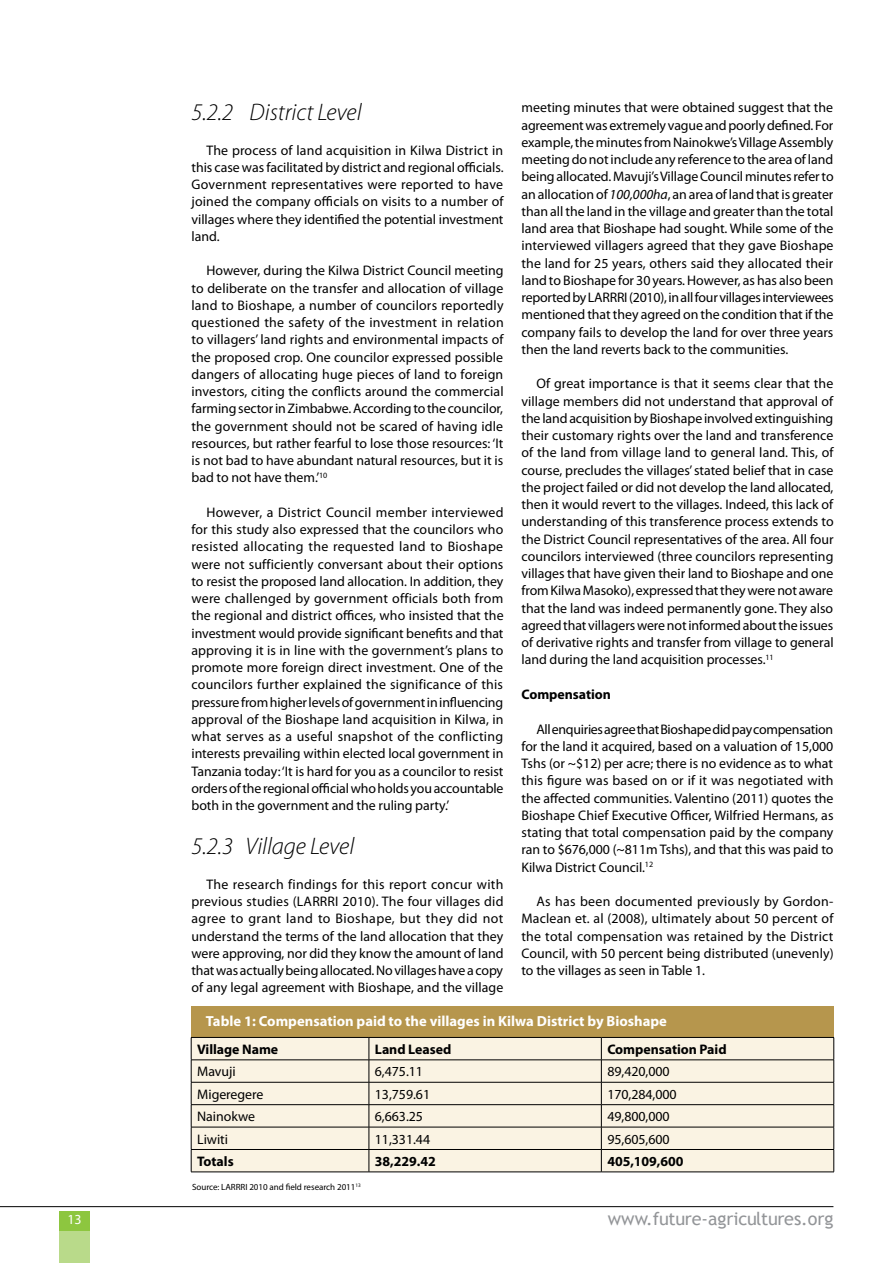
<style>
.page{position:relative;width:893px;height:1263px;background:#fff}
.page>*{position:absolute;margin:0;border:0;box-sizing:border-box;transform-origin:0 0}
.t1{font:italic 300 24px "Myriad Pro";letter-spacing:-.005em;color:#000}
.t2{font:18px "Trebuchet MS";letter-spacing:-.015em;color:#939598}
.t3{font:700 14.7px "Myriad Pro";color:#fff}
.t4{font:13.8px/17.2px "Myriad Pro";letter-spacing:-.005em;color:#000;text-align:justify}
.t5{font:700 13.8px "Myriad Pro";letter-spacing:-.005em;color:#000}
.t6{font:13.8px "Myriad Pro";color:#fff}
.t7{font:9px "Myriad Pro";letter-spacing:-.005em;color:#000}
.s1{font-style:italic}
</style>
<div class="page">
<hr style="left:0;top:1206px;width:833px;height:1px;background:#000">
<div style="left:60px;top:1211px;width:30px;height:19px;background:#8dc63f"></div>
<div style="left:60px;top:1231px;width:30px;height:32px;background:#b9da8a"></div>
<div style="left:192px;top:1006px;width:642px;height:33px;background:#b6964d"></div>
<div style="left:192px;top:1038px;width:641px;height:133px;background:#faf3e3"></div>
<svg style="left:191px;top:1038px;width:1px;height:133px"></svg>
<svg style="left:369px;top:1038px;width:1px;height:133px"></svg>
<svg style="left:601px;top:1038px;width:1px;height:133px"></svg>
<svg style="left:833px;top:1038px;width:1px;height:133px"></svg>
<hr style="left:191px;top:1037px;width:178px;height:1px;background:#000">
<hr style="left:369px;top:1037px;width:232px;height:1px;background:#000">
<hr style="left:601px;top:1037px;width:233px;height:1px;background:#000">
<hr style="left:191px;top:1059px;width:178px;height:1px;background:#000">
<hr style="left:369px;top:1059px;width:232px;height:1px;background:#000">
<hr style="left:601px;top:1059px;width:233px;height:1px;background:#000">
<hr style="left:191px;top:1082px;width:178px;height:1px;background:#000">
<hr style="left:369px;top:1082px;width:232px;height:1px;background:#000">
<hr style="left:601px;top:1082px;width:233px;height:1px;background:#000">
<hr style="left:191px;top:1104px;width:178px;height:1px;background:#000">
<hr style="left:369px;top:1104px;width:232px;height:1px;background:#000">
<hr style="left:601px;top:1104px;width:233px;height:1px;background:#000">
<hr style="left:191px;top:1127px;width:178px;height:1px;background:#000">
<hr style="left:369px;top:1127px;width:232px;height:1px;background:#000">
<hr style="left:601px;top:1127px;width:233px;height:1px;background:#000">
<hr style="left:191px;top:1149px;width:178px;height:1px;background:#000">
<hr style="left:369px;top:1149px;width:232px;height:1px;background:#000">
<hr style="left:601px;top:1149px;width:233px;height:1px;background:#000">
<hr style="left:191px;top:1171px;width:178px;height:1px;background:#000">
<hr style="left:369px;top:1171px;width:232px;height:1px;background:#000">
<hr style="left:601px;top:1171px;width:233px;height:1px;background:#000">
<p class="t4" style="left:521px;top:99px;width:314px">meeting minutes that were obtained suggest that the agreement was extremely vague and poorly defined. For example, the minutes from Nainokwe’s Village Assembly meeting do not include any reference to the area of land being allocated. Mavuji’s Village Council minutes refer to an allocation of <span class="s1">100,000ha</span>, an area of land that is greater than all the land in the village and greater than the total land area that Bioshape had sought. While some of the interviewed villagers agreed that they gave Bioshape the land for 25 years, others said they allocated their land to Bioshape for 30 years. However, as has also been reported by LARRRI (2010), in all four villages interviewees mentioned that they agreed on the condition that if the company fails to develop the land for over three years then the land reverts back to the communities.</p>
<p class="t4" style="left:521px;top:375px;width:314px;text-indent:15px">Of great importance is that it seems clear that the village members did not understand that approval of the land acquisition by Bioshape involved extinguishing their customary rights over the land and transference of the land from village land to general land. This, of course, precludes the villages’ stated belief that in case the project failed or did not develop the land allocated, then it would revert to the villages. Indeed, this lack of understanding of this transference process extends to the District Council representatives of the area. All four councilors interviewed (three councilors representing villages that have given their land to Bioshape and one from Kilwa Masoko), expressed that they were not aware that the land was indeed permanently gone. They also agreed that villagers were not informed about the issues of derivative rights and transfer from village to general land during the land acquisition processes.<sup>11</sup></p>
<p class="t5" style="left:521px;top:685px;width:91px">Compensation</p>
<p class="t4" style="left:521px;top:720px;width:314px;text-indent:15px">All enquiries agree that Bioshape did pay compensation for the land it acquired, based on a valuation of 15,000<br>Tshs (or ~$12) per acre; there is no evidence as to what this figure was based on or if it was negotiated with the affected communities. Valentino (2011) quotes the Bioshape Chief Executive Officer, Wilfried Hermans, as stating that total compensation paid by the company ran to $676,000 (~811m Tshs), and that this was paid to Kilwa District Council.<sup>12</sup></p>
<p class="t4" style="left:521px;top:892px;width:314px;text-indent:15px">As has been documented previously by Gordon-Maclean et. al (2008), ultimately about 50 percent of the total compensation was retained by the District Council, with 50 percent being distributed (unevenly) to the villages as seen in Table 1.</p>
<p class="t3" style="left:206px;top:1012px;width:463px">Table 1: Compensation paid to the villages in Kilwa District by Bioshape</p>
<p class="t5" style="left:197px;top:1040px;width:83px">Village Name</p>
<p class="t5" style="left:375px;top:1040px;width:78px">Land Leased</p>
<p class="t5" style="left:607px;top:1040px;width:121px">Compensation Paid</p>
<p class="t4" style="left:197px;top:1063px;width:40px">Mavuji</p>
<p class="t4" style="left:375px;top:1063px;width:50px">6,475.11</p>
<p class="t4" style="left:607px;top:1063px;width:64px">89,420,000</p>
<p class="t4" style="left:197px;top:1085px;width:68px">Migeregere</p>
<p class="t4" style="left:375px;top:1085px;width:57px">13,759.61</p>
<p class="t4" style="left:607px;top:1085px;width:71px">170,284,000</p>
<p class="t4" style="left:197px;top:1107px;width:59px">Nainokwe</p>
<p class="t4" style="left:375px;top:1107px;width:50px">6,663.25</p>
<p class="t4" style="left:607px;top:1107px;width:64px">49,800,000</p>
<p class="t4" style="left:197px;top:1130px;width:32px">Liwiti</p>
<p class="t4" style="left:375px;top:1130px;width:57px">11,331.44</p>
<p class="t4" style="left:607px;top:1130px;width:64px">95,605,600</p>
<p class="t5" style="left:197px;top:1152px;width:38px">Totals</p>
<p class="t5" style="left:375px;top:1152px;width:62px">38,229.42</p>
<p class="t5" style="left:607px;top:1152px;width:78px">405,109,600</p>
<p class="t7" style="left:192px;top:1181px;width:170px">Source: LARRRI 2010 and field research 2011<sup>13</sup></p>
<h1 class="t1" style="left:192px;top:99px;width:172px">5.2.2 District Level</h1>
<p class="t4" style="left:191px;top:141px;width:314px;text-indent:15px">The process of land acquisition in Kilwa District in this case was facilitated by district and regional officials.<br>Government representatives were reported to have joined the company officials on visits to a number of villages where they identified the potential investment land.</p>
<p class="t4" style="left:191px;top:262px;width:314px;text-indent:15px">However, during the Kilwa District Council meeting to deliberate on the transfer and allocation of village land to Bioshape, a number of councilors reportedly questioned the safety of the investment in relation to villagers’ land rights and environmental impacts of the proposed crop. One councilor expressed possible dangers of allocating huge pieces of land to foreign investors, citing the conflicts around the commercial farming sector in Zimbabwe. According to the councilor, the government should not be scared of having idle resources, but rather fearful to lose those resources: ‘It is not bad to have abundant natural resources, but it is bad to not have them.’<sup>10</sup></p>
<p class="t4" style="left:191px;top:503px;width:314px;text-indent:15px">However, a District Council member interviewed for this study also expressed that the councilors who resisted allocating the requested land to Bioshape were not sufficiently conversant about their options to resist the proposed land allocation. In addition, they were challenged by government officials both from the regional and district offices, who insisted that the investment would provide significant benefits and that approving it is in line with the government’s plans to promote more foreign direct investment. One of the councilors further explained the significance of this pressure from higher levels of government in influencing approval of the Bioshape land acquisition in Kilwa, in what serves as a useful snapshot of the conflicting interests prevailing within elected local government in Tanzania today: ‘It is hard for you as a councilor to resist orders of the regional official who holds you accountable both in the government and the ruling party.’</p>
<h1 class="t1" style="left:192px;top:834px;width:164px">5.2.3 Village Level</h1>
<p class="t4" style="left:191px;top:875px;width:314px;text-indent:15px">The research findings for this report concur with previous studies (LARRRI 2010). The four villages did agree to grant land to Bioshape, but they did not understand the terms of the land allocation that they were approving, nor did they know the amount of land that was actually being allocated. No villages have a copy of any legal agreement with Bioshape, and the village</p>
<p class="t6" style="left:67px;top:1211px;width:16px">13</p>
<h2 class="t2" style="left:608px;top:1208px;width:227px">www.future-agricultures.org</h2>
</div>
